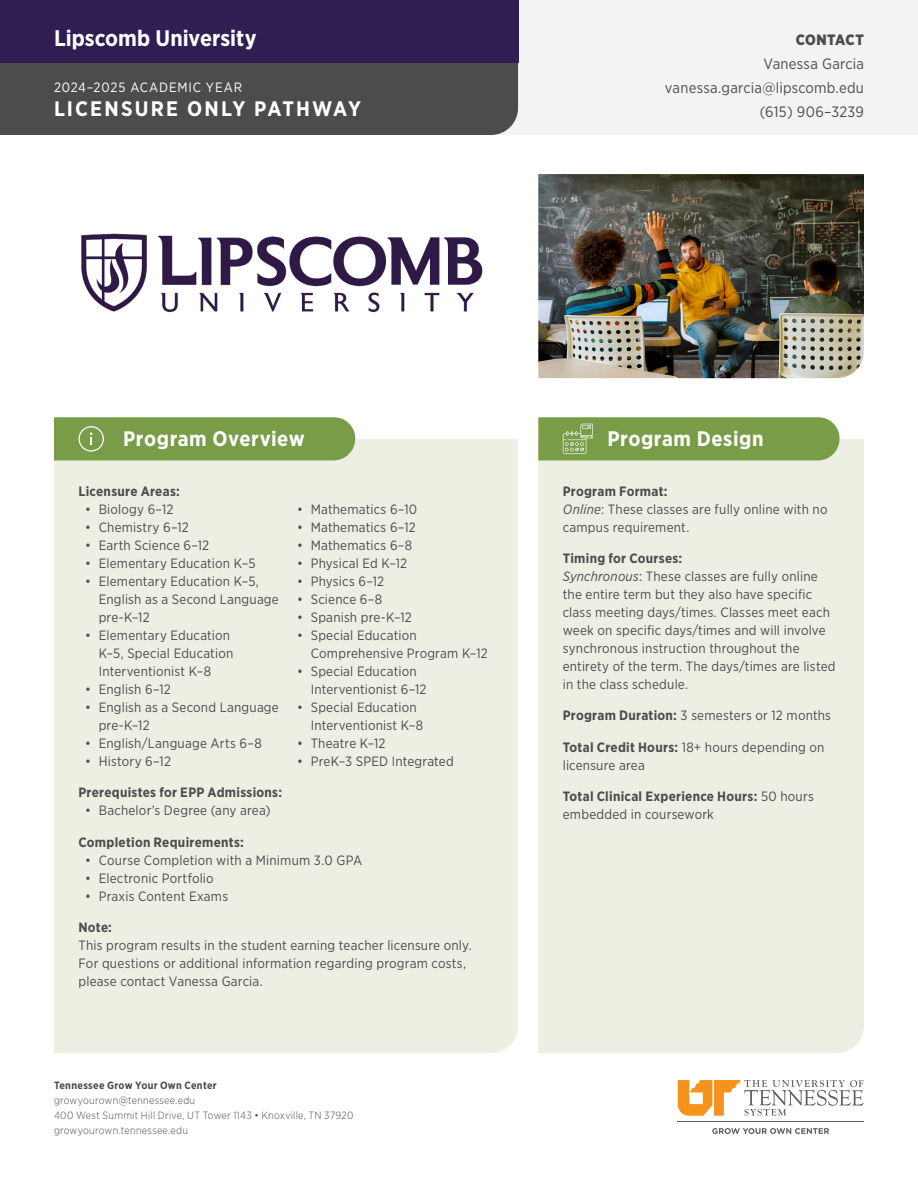
<style>
.page{position:relative;width:918px;height:1188px;background:#fff}
.page>*{position:absolute;margin:0;border:0;box-sizing:border-box;transform-origin:0 0}
.t1{font:700 22.5px "Gotham Narrow";color:#fff}
.t2{font:700 21px "Gotham Narrow";letter-spacing:.03em;color:#fff}
.t3{font:700 21px "Gotham Narrow";letter-spacing:.1em;color:#fff}
.t4{font:15px/24px "Gotham Narrow";letter-spacing:.02em;color:#4b4c4d;text-align:right}
.t5{font:900 15px "Gotham Narrow";letter-spacing:.02em;color:#4b4c4d}
.t6{font:13.5px/18px "Gotham Narrow";letter-spacing:.015em;color:#4b4c4d}
.t7{font:700 13.5px/18px "Gotham Narrow";letter-spacing:.02em;color:#4b4c4d}
.t8{font:13.5px "Gotham Narrow";letter-spacing:.065em;color:#fff}
.t9{font:300 10.5px/15px "Gotham Narrow";letter-spacing:.025em;color:#4b4c4d}
.t10{font:700 10.5px "Gotham Narrow";letter-spacing:.025em;color:#4b4c4d}
.s1{font-weight:700}
.s2{font-style:italic}
.s3{font-weight:400}
</style>
<div class="page">
<svg style="left:678px;top:1080px;width:186px;height:36px"></svg>
<hr style="left:677px;top:1122px;width:187px;height:1px;background:#5b5c5d">
<svg style="left:712px;top:1128px;width:117px;height:6px"></svg>
<div style="left:0;top:0;width:918px;height:135px;background:#f2f3f4"></div>
<div style="left:538px;top:439px;width:326px;height:614px;background:#ebf0e3"></div>
<div style="left:54px;top:439px;width:464px;height:614px;background:#ebf0e3"></div>
<div style="left:54px;top:417px;width:301px;height:43px;background:#799c48"></div>
<svg style="left:538px;top:417px;width:302px;height:43px"></svg>
<div style="left:0;top:63px;width:518px;height:72px;background:#4b4c4d"></div>
<div style="left:0;top:0;width:518px;height:63px;background:#301d52"></div>
<img style="left:538px;top:174px;width:326px;height:204px">
<img style="left:81px;top:233px;width:402px;height:80px">
<h1 class="t1" style="left:54px;top:24px;width:204px">Lipscomb University</h1>
<p class="t8" style="left:54px;top:79px;width:190px">2024–2025 ACADEMIC YEAR</p>
<h2 class="t3" style="left:54px;top:95px;width:309px">LICENSURE ONLY PATHWAY</h2>
<p class="t5" style="left:796px;top:29px;width:70px">CONTACT</p>
<p class="t4" style="left:665px;top:51px;width:201px">Vanessa Garcia vanessa.garcia@lipscomb.edu (615) 906–3239</p>
<h2 class="t2" style="left:123px;top:425px;width:183px">Program Overview</h2>
<h2 class="t2" style="left:608px;top:425px;width:158px">Program Design</h2>
<p class="t7" style="left:78px;top:482px;width:103px">Licensure Areas:</p>
<p class="t6" style="left:85px;top:500px;width:90px">• Biology 6–12</p>
<p class="t6" style="left:85px;top:518px;width:105px">• Chemistry 6–12</p>
<p class="t6" style="left:85px;top:536px;width:126px">• Earth Science 6–12</p>
<p class="t6" style="left:85px;top:554px;width:172px">• Elementary Education K–5</p>
<p class="t6" style="left:99px;top:572px;width:182px;text-indent:-14px">• Elementary Education K–5,<br>English as a Second Language pre-K–12</p>
<p class="t6" style="left:99px;top:626px;width:136px;text-indent:-14px">• Elementary Education<br>K–5, Special Education<br>Interventionist K–8</p>
<p class="t6" style="left:85px;top:680px;width:87px">• English 6–12</p>
<p class="t6" style="left:99px;top:698px;width:182px;text-indent:-14px">• English as a Second Language pre-K–12</p>
<p class="t6" style="left:85px;top:734px;width:178px">• English/Language Arts 6–8</p>
<p class="t6" style="left:85px;top:752px;width:87px">• History 6–12</p>
<p class="t6" style="left:297px;top:500px;width:122px">• Mathematics 6–10</p>
<p class="t6" style="left:297px;top:518px;width:120px">• Mathematics 6–12</p>
<p class="t6" style="left:297px;top:536px;width:117px">• Mathematics 6–8</p>
<p class="t6" style="left:297px;top:554px;width:112px">• Physical Ed K–12</p>
<p class="t6" style="left:297px;top:572px;width:88px">• Physics 6–12</p>
<p class="t6" style="left:297px;top:590px;width:86px">• Science 6–8</p>
<p class="t6" style="left:297px;top:608px;width:116px">• Spanish pre-K–12</p>
<p class="t6" style="left:311px;top:626px;width:179px;text-indent:-14px">• Special Education<br>Comprehensive Program K–12</p>
<p class="t6" style="left:311px;top:662px;width:117px;text-indent:-14px">• Special Education<br>Interventionist 6–12</p>
<p class="t6" style="left:311px;top:698px;width:114px;text-indent:-14px">• Special Education<br>Interventionist K–8</p>
<p class="t6" style="left:297px;top:734px;width:90px">• Theatre K–12</p>
<p class="t6" style="left:297px;top:752px;width:158px">• PreK–3 SPED Integrated</p>
<p class="t7" style="left:78px;top:783px;width:205px">Prerequistes for EPP Admissions:</p>
<p class="t6" style="left:85px;top:801px;width:187px">• Bachelor’s Degree (any area)</p>
<p class="t7" style="left:78px;top:833px;width:167px">Completion Requirements:</p>
<p class="t6" style="left:85px;top:851px;width:279px">• Course Completion with a Minimum 3.0 GPA</p>
<p class="t6" style="left:85px;top:869px;width:130px">• Electronic Portfolio</p>
<p class="t6" style="left:85px;top:887px;width:144px">• Praxis Content Exams</p>
<p class="t7" style="left:78px;top:918px;width:35px">Note:</p>
<p class="t6" style="left:78px;top:936px;width:395px">This program results in the student earning teacher licensure only.<br>For questions or additional information regarding program costs, please contact Vanessa Garcia.</p>
<p class="t10" style="left:54px;top:1079px;width:164px">Tennessee Grow Your Own Center</p>
<p class="t9" style="left:54px;top:1093px;width:301px">growyourown@tennessee.edu<br>400 West Summit Hill Drive, UT Tower 1143 • Knoxville, TN 37920 growyourown.tennessee.edu</p>
<p class="t6" style="left:563px;top:482px;width:266px"><span class="s1">Program Format:<br></span><span class="s2">Online</span>: These classes are fully online with no campus requirement.</p>
<p class="t6" style="left:563px;top:549px;width:274px"><span class="s1">Timing for Courses:<br></span><span class="s2">Synchronous</span>: These classes are fully online the entire term but they also have specific class meeting days/times. Classes meet each week on specific days/times and will involve synchronous instruction throughout the entirety of the term. The days/times are listed in the class schedule.</p>
<p class="t6" style="left:563px;top:706px;width:270px"><span class="s1">Program Duration:</span> 3 semesters or 12 months</p>
<p class="t6" style="left:563px;top:738px;width:263px"><span class="s1">Total Credit Hours:</span> 18+ hours depending on licensure area</p>
<p class="t7" style="left:563px;top:788px;width:253px">Total Clinical Experience Hours: <span class="s3">50 hours embedded in coursework</span></p>
</div>
